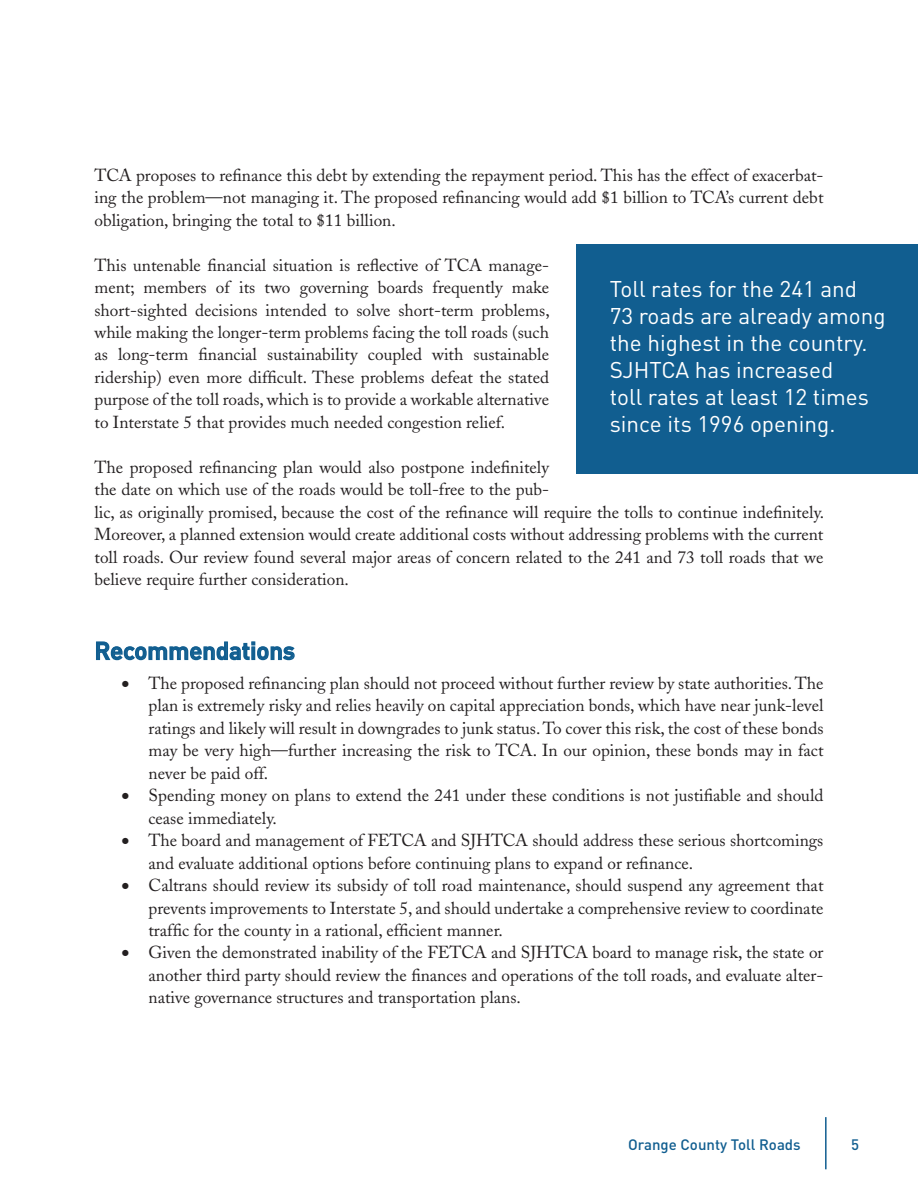
<style>
.page{position:relative;width:918px;height:1188px;background:#fff}
.page>*{position:absolute;margin:0;border:0;box-sizing:border-box;transform-origin:0 0}
.Subhead_1{font:500 24px "DIN";color:#115e90}
.PullQuote{font:22.5px/27px "DIN";color:#fff}
.t1{font:17.25px/22.5px "Adobe Caslon";color:#231f20;text-align:justify}
.TableContent{font:500 15px "DIN";color:#115e90}
</style>
<div class="page">
<hr style="left:825px;top:1117px;width:2px;height:52px;background:#115e90">
<svg style="left:96px;top:641px;width:199px;height:20px"></svg>
<div style="left:576px;top:244px;width:342px;height:230px;background:#115e90"></div>
<p class="t1" style="left:94px;top:164px;width:731px">TCA proposes to refinance this debt by extending the repayment period. This has the effect of exacerbat&shy;ing the problem—not managing it. The proposed refinancing would add $1 billion to TCA’s current debt obligation, bringing the total to $11 billion.</p>
<p class="t1" style="left:94px;top:254px;width:457px">This untenable financial situation is reflective of TCA manage&shy;ment; members of its two governing boards frequently make short-sighted decisions intended to solve short-term problems, while making the longer-term problems facing the toll roads (such as long-term financial sustainability coupled with sustainable ridership) even more difficult. These problems defeat the stated purpose of the toll roads, which is to provide a workable alternative to Interstate 5 that provides much needed congestion relief.</p>
<p class="t1" style="left:94px;top:456px;width:731px;text-align:left">The proposed refinancing plan would also postpone indefinitely<br>the date on which use of the roads would be toll-free to the pub-<br>lic, as originally promised, because the cost of the refinance will require the tolls to continue indefinitely.<br>Moreover, a planned extension would create additional costs without addressing problems with the current toll roads. Our review found several major areas of concern related to the 241 and 73 toll roads that we believe require further consideration.</p>
<p class="PullQuote" style="left:610px;top:275px;width:277px">Toll rates for the 241 and<br>73 roads are already among the highest in the country.<br>SJHTCA has increased<br>toll rates at least 12 times since its 1996 opening.</p>
<p class="Subhead_1" style="left:94px;top:635px;width:202px">Recommendations</p>
<p class="t1" style="left:148px;top:672px;width:677px;text-indent:-27px">• The proposed refinancing plan should not proceed without further review by state authorities. The plan is extremely risky and relies heavily on capital appreciation bonds, which have near junk-level ratings and likely will result in downgrades to junk status. To cover this risk, the cost of these bonds may be very high—further increasing the risk to TCA. In our opinion, these bonds may in fact never be paid off.</p>
<p class="t1" style="left:148px;top:784px;width:676px;text-indent:-27px">• Spending money on plans to extend the 241 under these conditions is not justifiable and should cease immediately.</p>
<p class="t1" style="left:148px;top:829px;width:676px;text-indent:-27px">• The board and management of FETCA and SJHTCA should address these serious shortcomings and evaluate additional options before continuing plans to expand or refinance.</p>
<p class="t1" style="left:148px;top:874px;width:677px;text-indent:-27px">• Caltrans should review its subsidy of toll road maintenance, should suspend any agreement that prevents improvements to Interstate 5, and should undertake a comprehensive review to coordinate traffic for the county in a rational, efficient manner.</p>
<p class="t1" style="left:148px;top:942px;width:677px;text-indent:-27px">• Given the demonstrated inability of the FETCA and SJHTCA board to manage risk, the state or another third party should review the finances and operations of the toll roads, and evaluate alter&shy;native governance structures and transportation plans.</p>
<p class="TableContent" style="left:628px;top:1135px;width:174px">Orange County Toll Roads</p>
<p class="TableContent" style="left:851px;top:1135px;width:9px">5</p>
</div>
